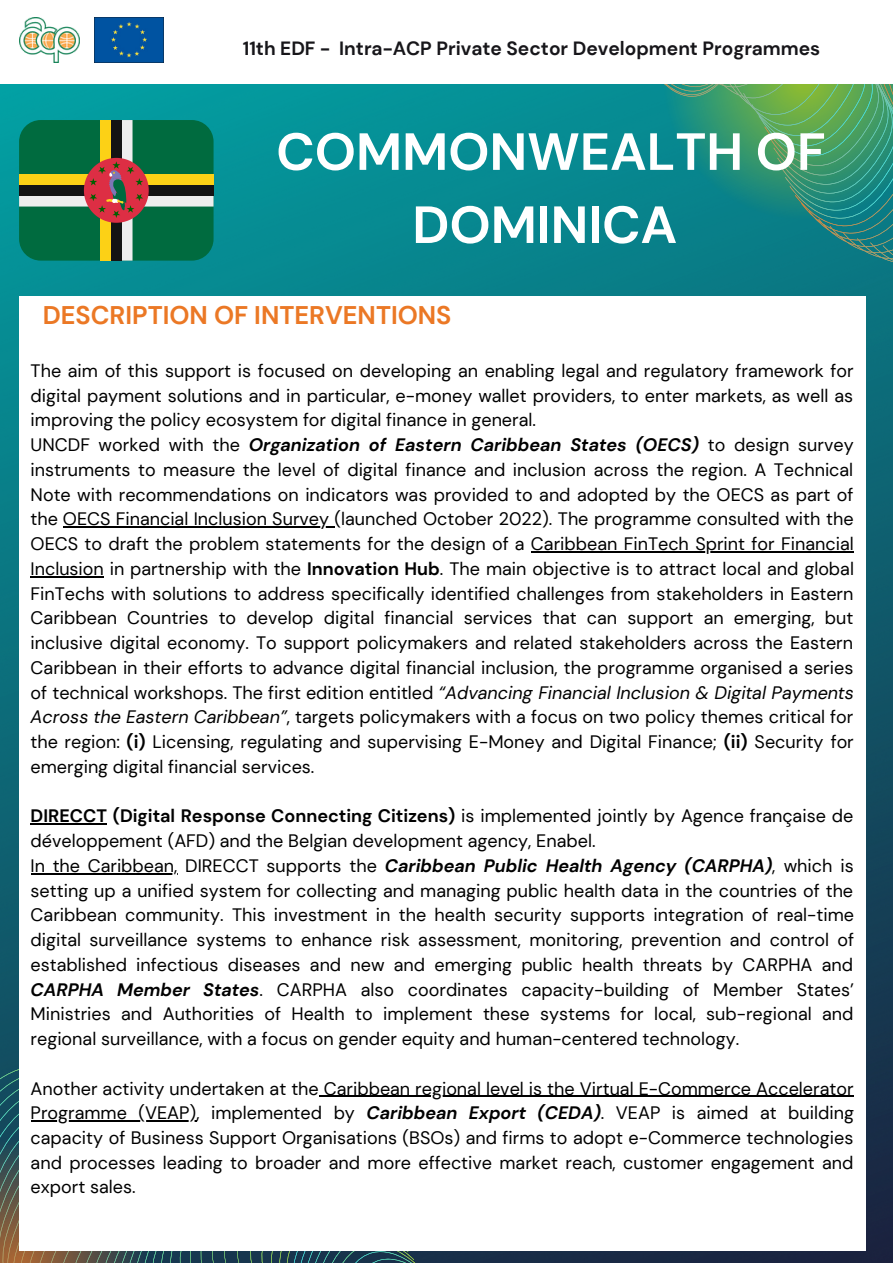
<style>
.page{position:relative;width:893px;height:1264px;background:#fff}
.page>*{position:absolute;margin:0;border:0;box-sizing:border-box;transform-origin:0 0}
.t1{font:700 52.2px/73.1px "DM Sans";color:#fff;text-align:center}
.t2{font:700 25.5px "DM Sans";color:#eb7825}
.t3{font:700 19.2px "DM Sans";color:#17161a}
.t4{font:18px/24.8px "DM Sans";color:#000;text-align:justify}
.s1{font-weight:700;font-style:italic}
.s2{font-weight:700}
.s3{font-style:italic}
</style>
<div class="page">
<img style="left:0;top:84px;width:892px;height:1178px">
<div style="left:586px;top:186px;width:164px;height:110px;background:#097f89"></div>
<svg style="left:582px;top:84px;width:121px;height:102px;background:#0b8a8e"></svg>
<svg style="left:703px;top:84px;width:47px;height:160px;background:#248e7a"></svg>
<svg style="left:750px;top:84px;width:142px;height:285px;background:#2e8e74"></svg>
<svg style="left:419px;top:1250px;width:175px;height:12px;background:#2b3e56"></svg>
<svg style="left:208px;top:1250px;width:211px;height:12px;background:#335462"></svg>
<svg style="left:0;top:1050px;width:208px;height:212px;background:#4d5d59"></svg>
<img style="left:95px;top:17px;width:68px;height:45px">
<img style="left:19px;top:17px;width:61px;height:45px">
<div style="left:19px;top:296px;width:846px;height:954px;background:#fff"></div>
<hr style="left:63px;top:526px;width:271px;height:1px;background:#000">
<hr style="left:531px;top:551px;width:322px;height:1px;background:#000">
<hr style="left:31px;top:576px;width:73px;height:1px;background:#000">
<hr style="left:31px;top:823px;width:76px;height:1px;background:#000">
<hr style="left:31px;top:873px;width:146px;height:1px;background:#000">
<hr style="left:319px;top:1095px;width:534px;height:1px;background:#000">
<hr style="left:31px;top:1120px;width:165px;height:1px;background:#000">
<svg style="left:19px;top:120px;width:194px;height:140px;background:#407148"></svg>
<p class="t3" style="left:243px;top:36px;width:579px">11th EDF - Intra-ACP Private Sector Development Programmes</p>
<p class="t1" style="left:276px;top:115px;width:551px">COMMONWEALTH OF<br>DOMINICA</p>
<p class="t2" style="left:43px;top:299px;width:410px">DESCRIPTION OF INTERVENTIONS</p>
<p class="t4" style="left:31px;top:358px;width:824px">The aim of this support is focused on developing an enabling legal and regulatory framework for digital payment solutions and in particular, e-money wallet providers, to enter markets, as well as improving the policy ecosystem for digital finance in general.</p>
<p class="t4" style="left:31px;top:433px;width:825px">UNCDF worked with the <span class="s1">Organization of Eastern Caribbean States (OECS)</span> to design survey instruments to measure the level of digital finance and inclusion across the region. A Technical Note with recommendations on indicators was provided to and adopted by the OECS as part of the OECS Financial Inclusion Survey (launched October 2022). The programme consulted with the OECS to draft the problem statements for the design of a Caribbean FinTech Sprint for Financial Inclusion in partnership with the <span class="s2">Innovation Hub</span>. The main objective is to attract local and global FinTechs with solutions to address specifically identified challenges from stakeholders in Eastern Caribbean Countries to develop digital financial services that can support an emerging, but inclusive digital economy. To support policymakers and related stakeholders across the Eastern Caribbean in their efforts to advance digital financial inclusion, the programme organised a series of technical workshops. The first edition entitled <span class="s3">“Advancing Financial Inclusion &amp; Digital Payments Across the Eastern Caribbean”</span>, targets policymakers with a focus on two policy themes critical for the region: <span class="s2">(i)</span> Licensing, regulating and supervising E-Money and Digital Finance; <span class="s2">(ii)</span> Security for emerging digital financial services.</p>
<p class="t4" style="left:31px;top:803px;width:824px"><span class="s2">DIRECCT (Digital Response Connecting Citizens)</span> is implemented jointly by Agence française de développement (AFD) and the Belgian development agency, Enabel.</p>
<p class="t4" style="left:31px;top:853px;width:824px">In the Caribbean, DIRECCT supports the <span class="s1">Caribbean Public Health Agency (CARPHA)</span>, which is setting up a unified system for collecting and managing public health data in the countries of the Caribbean community. This investment in the health security supports integration of real-time digital surveillance systems to enhance risk assessment, monitoring, prevention and control of established infectious diseases and new and emerging public health threats by CARPHA and <span class="s1">CARPHA Member States</span>. CARPHA also coordinates capacity-building of Member States’ Ministries and Authorities of Health to implement these systems for local, sub-regional and regional surveillance, with a focus on gender equity and human-centered technology.</p>
<p class="t4" style="left:31px;top:1075px;width:824px">Another activity undertaken at the Caribbean regional level is the Virtual E-Commerce Accelerator Programme (VEAP), implemented by <span class="s1">Caribbean Export (CEDA)</span>. VEAP is aimed at building capacity of Business Support Organisations (BSOs) and firms to adopt e-Commerce technologies and processes leading to broader and more effective market reach, customer engagement and export sales.</p>
</div>
